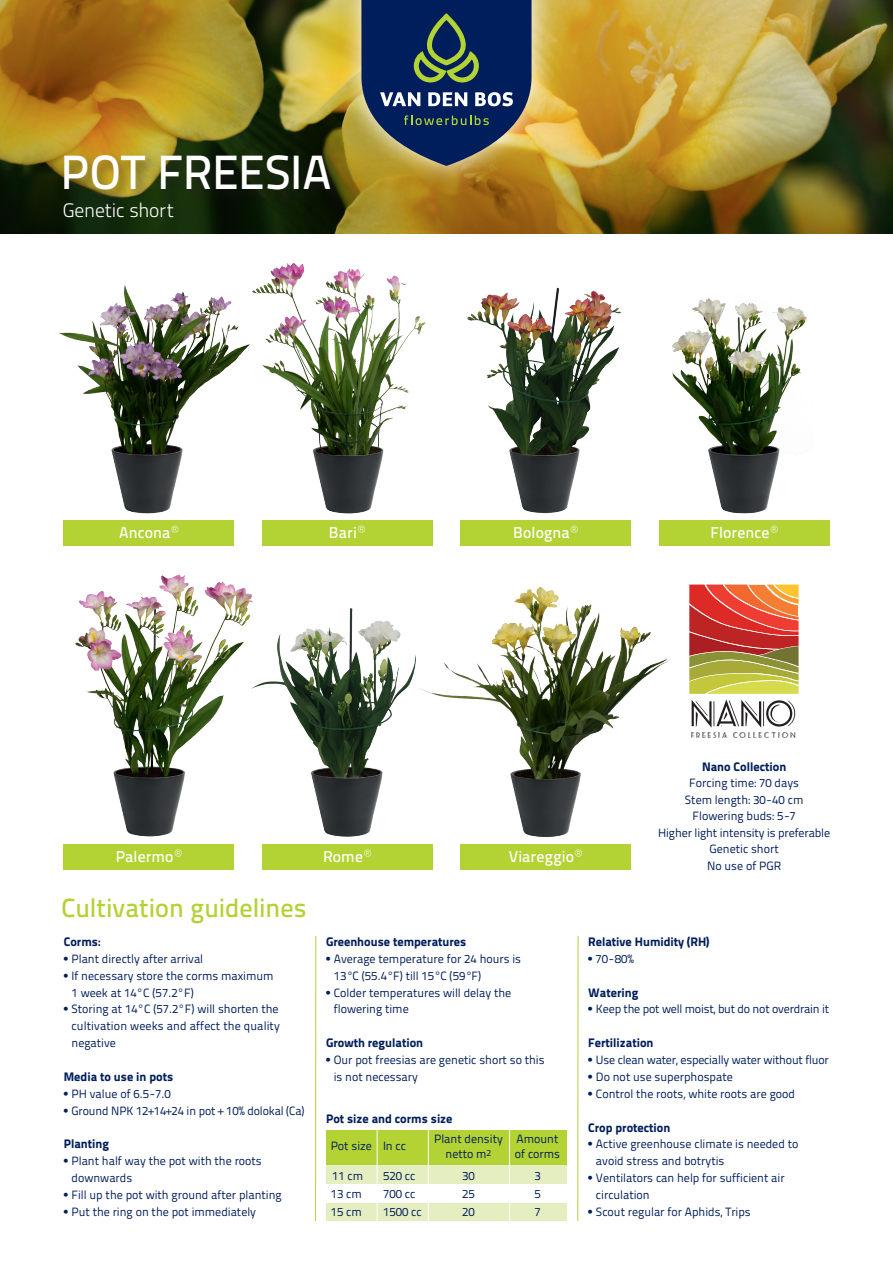
<style>
.page{position:relative;width:893px;height:1263px;background:#fff}
.page>*{position:absolute;margin:0;border:0;box-sizing:border-box;transform-origin:0 0}
.t1{font:500 48px "Titillium Text 22 L";letter-spacing:-.005em;color:#fff}
.t2{font:26.25px "Titillium Text 14 L 600 wt";color:#b3d234}
.t3{font:300 19.5px "Titillium Text 22 L";letter-spacing:-.01em;color:#fff}
.t4{font:15.75px "Titillium Text 14 L 600 wt";letter-spacing:.01em;color:#fff}
.t5{font:12.3px "Titillium Text 14 L 999 wt";color:#001e5b}
.t6{font:12px/16.8px "Titillium Text 14 L 400 wt";color:#001e5b}
.s1{font-family:"Titillium Text 14 L 800 wt";font-size:12px}
.s2{font-family:"Helvetica LT Std";font-weight:700}
</style>
<div class="page">
<svg style="left:689px;top:584px;width:110px;height:154px"></svg>
<img style="left:59px;top:285px;width:190px;height:229px">
<img style="left:249px;top:263px;width:177px;height:251px">
<img style="left:467px;top:287px;width:154px;height:227px">
<img style="left:672px;top:298px;width:135px;height:216px">
<img style="left:75px;top:574px;width:178px;height:263px">
<img style="left:248px;top:602px;width:168px;height:235px">
<img style="left:419px;top:587px;width:251px;height:250px">
<div style="left:64px;top:520px;width:170px;height:25px;background:#b3d234"></div>
<div style="left:262px;top:520px;width:170px;height:25px;background:#b3d234"></div>
<div style="left:64px;top:844px;width:170px;height:26px;background:#b3d234"></div>
<div style="left:460px;top:520px;width:171px;height:25px;background:#b3d234"></div>
<div style="left:262px;top:844px;width:170px;height:26px;background:#b3d234"></div>
<div style="left:659px;top:520px;width:170px;height:26px;background:#b3d234"></div>
<div style="left:460px;top:844px;width:171px;height:26px;background:#b3d234"></div>
<img style="left:0;top:0;width:893px;height:234px">
<hr style="left:315px;top:936px;width:1px;height:285px;background:#b3d234">
<div style="left:326px;top:1164px;width:241px;height:57px;background:#e5eec1"></div>
<div style="left:326px;top:1130px;width:241px;height:34px;background:#b3d234"></div>
<div style="left:326px;top:1185px;width:241px;height:18px;background:#fff"></div>
<hr style="left:377px;top:1129px;width:1px;height:97px;background:#fff">
<hr style="left:428px;top:1129px;width:1px;height:94px;background:#fff">
<hr style="left:509px;top:1129px;width:1px;height:94px;background:#fff">
<hr style="left:577px;top:936px;width:1px;height:285px;background:#b3d234">
<div style="left:62px;top:152px;width:283px;height:52px;background:#231f20;opacity:.5"></div>
<svg style="left:337px;top:0;width:219px;height:188px;background:#c5a43f"></svg>
<svg style="left:361px;top:0;width:171px;height:166px;background:#32465d"></svg>
<h1 class="t1" style="left:61px;top:136px;width:272px">POT FREESIA</h1>
<h3 class="t3" style="left:63px;top:196px;width:113px">Genetic short</h3>
<h3 class="t4" style="left:119px;top:523px;width:61px">Ancona<sup>®</sup></h3>
<h3 class="t4" style="left:329px;top:523px;width:38px">Bari<sup>®</sup></h3>
<h3 class="t4" style="left:513px;top:523px;width:66px">Bologna<sup>®</sup></h3>
<h3 class="t4" style="left:710px;top:523px;width:69px">Florence<sup>®</sup></h3>
<h3 class="t4" style="left:116px;top:847px;width:68px">Palermo<sup>®</sup></h3>
<h3 class="t4" style="left:323px;top:847px;width:50px">Rome<sup>®</sup></h3>
<h3 class="t4" style="left:509px;top:847px;width:75px">Viareggio<sup>®</sup></h3>
<p class="t5" style="left:702px;top:759px;width:86px">Nano Collection</p>
<p class="t6" style="left:658px;top:775px;width:173px;text-align:center">Forcing time: 70 days<br>Stem length: 30-40 cm<br>Flowering buds: 5-7<br>Higher light intensity is preferable<br>Genetic short<br>No use of PGR</p>
<h2 class="t2" style="left:62px;top:892px;width:246px">Cultivation guidelines</h2>
<p class="t5" style="left:64px;top:934px;width:38px">Corms<span class="s1">:</span></p>
<p class="t6" style="left:64px;top:950px;width:141px"><span class="s2">•</span> Plant directly after arrival</p>
<p class="t6" style="left:72px;top:967px;width:204px;text-indent:-8px"><span class="s2">•</span> If necessary store the corms maximum<br>1 week at 14°C (57.2°F)</p>
<p class="t6" style="left:72px;top:1001px;width:210px;text-align:justify;text-indent:-8px"><span class="s2">•</span> Storing at 14°C (57.2°F) will shorten the cultivation weeks and affect the quality negative</p>
<p class="t5" style="left:64px;top:1069px;width:111px">Media to use in pots</p>
<p class="t6" style="left:64px;top:1085px;width:109px"><span class="s2">•</span> PH value of 6.5-7.0</p>
<p class="t6" style="left:64px;top:1102px;width:242px"><span class="s2">•</span> Ground NPK 12+14+24 in pot + 10% dolokal (Ca)</p>
<p class="t5" style="left:64px;top:1136px;width:47px">Planting</p>
<p class="t6" style="left:72px;top:1153px;width:192px;text-indent:-8px"><span class="s2">•</span> Plant half way the pot with the roots downwards</p>
<p class="t6" style="left:64px;top:1186px;width:219px"><span class="s2">•</span> Fill up the pot with ground after planting</p>
<p class="t6" style="left:64px;top:1203px;width:194px"><span class="s2">•</span> Put the ring on the pot immediately</p>
<p class="t5" style="left:326px;top:934px;width:142px">Greenhouse temperatures</p>
<p class="t6" style="left:334px;top:950px;width:189px;text-indent:-8px"><span class="s2">•</span> Average temperature for 24 hours is<br>13°C (55.4°F) till 15°C (59°F)</p>
<p class="t6" style="left:334px;top:984px;width:179px;text-indent:-8px"><span class="s2">•</span> Colder temperatures will delay the flowering time</p>
<p class="t5" style="left:326px;top:1035px;width:99px">Growth regulation</p>
<p class="t6" style="left:334px;top:1051px;width:212px;text-indent:-8px"><span class="s2">•</span> Our pot freesias are genetic short so this is not necessary</p>
<p class="t5" style="left:326px;top:1111px;width:128px">Pot size and corms size</p>
<p class="t6" style="left:331px;top:1137px;width:77px">Pot size In cc</p>
<p class="t6" style="left:445px;top:1132px;width:114px;line-height:15px;text-indent:-11px">Plant density Amount netto m<sup>2</sup></p>
<p class="t6" style="left:515px;top:1146px;width:47px">of corms</p>
<p class="t6" style="left:332px;top:1167px;width:33px">11 cm</p>
<p class="t6" style="left:383px;top:1167px;width:34px">520 cc</p>
<p class="t6" style="left:462px;top:1167px;width:14px">30</p>
<p class="t6" style="left:534px;top:1167px;width:8px">3</p>
<p class="t6" style="left:331px;top:1185px;width:33px">13 cm</p>
<p class="t6" style="left:383px;top:1185px;width:34px">700 cc</p>
<p class="t6" style="left:462px;top:1185px;width:14px">25</p>
<p class="t6" style="left:534px;top:1185px;width:8px">5</p>
<p class="t6" style="left:331px;top:1203px;width:33px">15 cm</p>
<p class="t6" style="left:383px;top:1203px;width:40px">1500 cc</p>
<p class="t6" style="left:462px;top:1203px;width:14px">20</p>
<p class="t6" style="left:534px;top:1203px;width:8px">7</p>
<p class="t5" style="left:588px;top:934px;width:123px">Relative Humidity (RH)</p>
<p class="t6" style="left:588px;top:950px;width:47px"><span class="s2">•</span> 70-80%</p>
<p class="t5" style="left:588px;top:984px;width:52px">Watering</p>
<p class="t6" style="left:588px;top:1001px;width:242px"><span class="s2">•</span> Keep the pot well moist, but do not overdrain it</p>
<p class="t5" style="left:588px;top:1035px;width:67px">Fertilization</p>
<p class="t6" style="left:588px;top:1051px;width:242px"><span class="s2">•</span> Use clean water, especially water without fluor</p>
<p class="t6" style="left:588px;top:1068px;width:146px"><span class="s2">•</span> Do not use superphospate</p>
<p class="t6" style="left:588px;top:1085px;width:208px"><span class="s2">•</span> Control the roots, white roots are good</p>
<p class="t5" style="left:588px;top:1119px;width:84px">Crop protection</p>
<p class="t6" style="left:596px;top:1136px;width:204px;text-indent:-8px"><span class="s2">•</span> Active greenhouse climate is needed to avoid stress and botrytis</p>
<p class="t6" style="left:596px;top:1169px;width:190px;text-indent:-8px"><span class="s2">•</span> Ventilators can help for sufficient air circulation</p>
<p class="t6" style="left:588px;top:1203px;width:164px"><span class="s2">•</span> Scout regular for Aphids, Trips</p>
</div>
